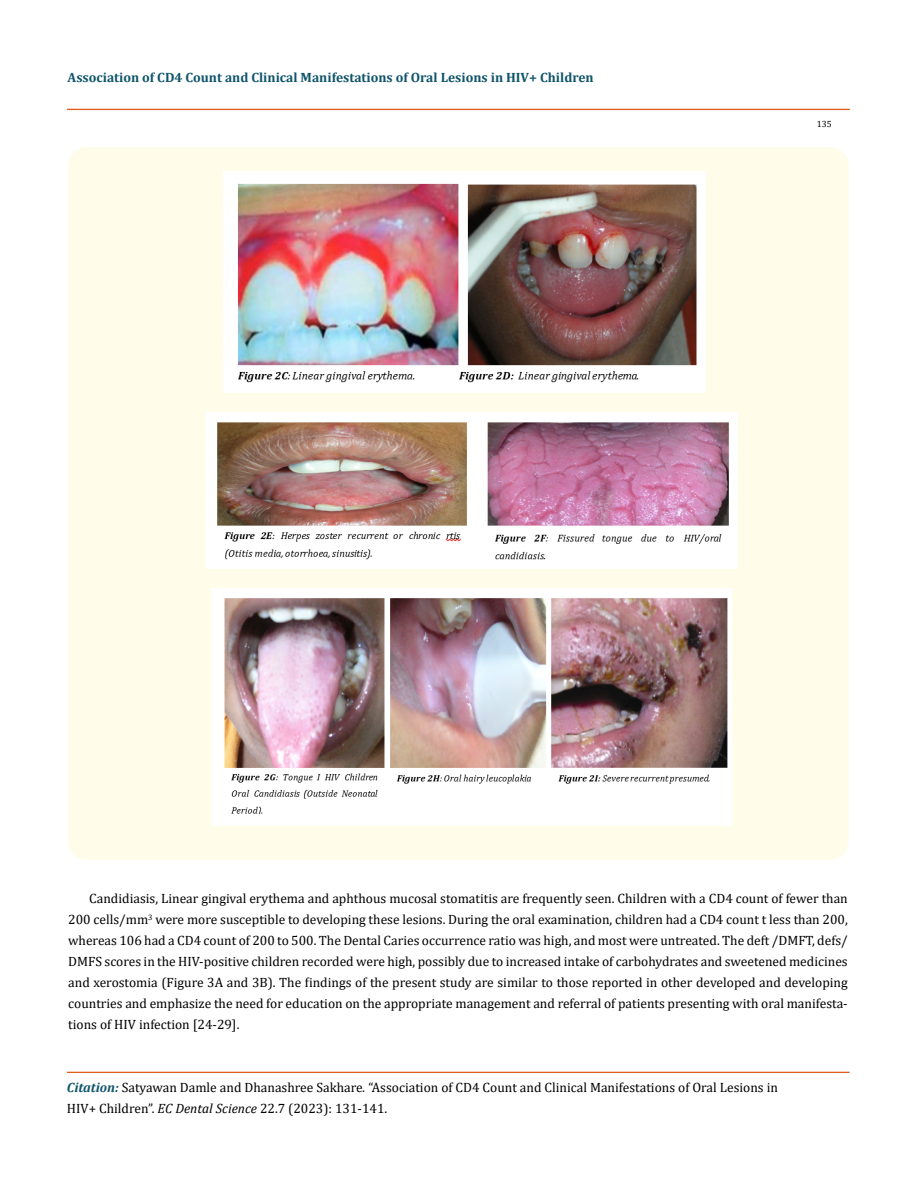
<style>
.page{position:relative;width:917px;height:1188px;background:#fff}
.page>*{position:absolute;margin:0;border:0;box-sizing:border-box;transform-origin:0 0}
.t1{font:13.5px/21px "Cambria";color:#000}
.t2{font:700 13.5px "Cambria";color:#0e546a}
.t3{font:9px "Cambria";color:#000}
.s1{font-weight:700;font-style:italic;color:#0e546a}
.s2{font-style:italic}
</style>
<div class="page">
<div style="left:67px;top:109px;width:782px;height:1px;border:1px solid #e05d1a"></div>
<div style="left:67px;top:1072px;width:782px;height:1px;border:1px solid #e05d1a"></div>
<div style="left:68px;top:147px;width:780px;height:713px;background:#fffde9;border-radius:18px"></div>
<img style="left:223px;top:171px;width:482px;height:221px">
<img style="left:206px;top:413px;width:531px;height:156px">
<img style="left:212px;top:588px;width:519px;height:237px">
<p class="t2" style="left:68px;top:68px;width:527px">Association of CD4 Count and Clinical Manifestations of Oral Lesions in HIV+ Children</p>
<p class="t3" style="left:816px;top:118px;width:16px">135</p>
<p class="t1" style="left:68px;top:888px;width:781px;text-align:justify;text-indent:21px">Candidiasis, Linear gingival erythema and aphthous mucosal stomatitis are frequently seen. Children with a CD4 count of fewer than 200 cells/mm<sup>3</sup> were more susceptible to developing these lesions. During the oral examination, children had a CD4 count t less than 200, whereas 106 had a CD4 count of 200 to 500. The Dental Caries occurrence ratio was high, and most were untreated. The deft /DMFT, defs/ DMFS scores in the HIV-positive children recorded were high, possibly due to increased intake of carbohydrates and sweetened medicines and xerostomia (Figure 3A and 3B). The findings of the present study are similar to those reported in other developed and developing countries and emphasize the need for education on the appropriate management and referral of patients presenting with oral manifesta&shy;tions of HIV infection [24-29].</p>
<p class="t1" style="left:67px;top:1077px;width:712px"><span class="s1">Citation:</span> Satyawan Damle and Dhanashree Sakhare<span class="s2">.</span> “Association of CD4 Count and Clinical Manifestations of Oral Lesions in<br>HIV+ Children”. <span class="s2">EC Dental Science</span> 22.7 (2023): 131-141.</p>
</div>
